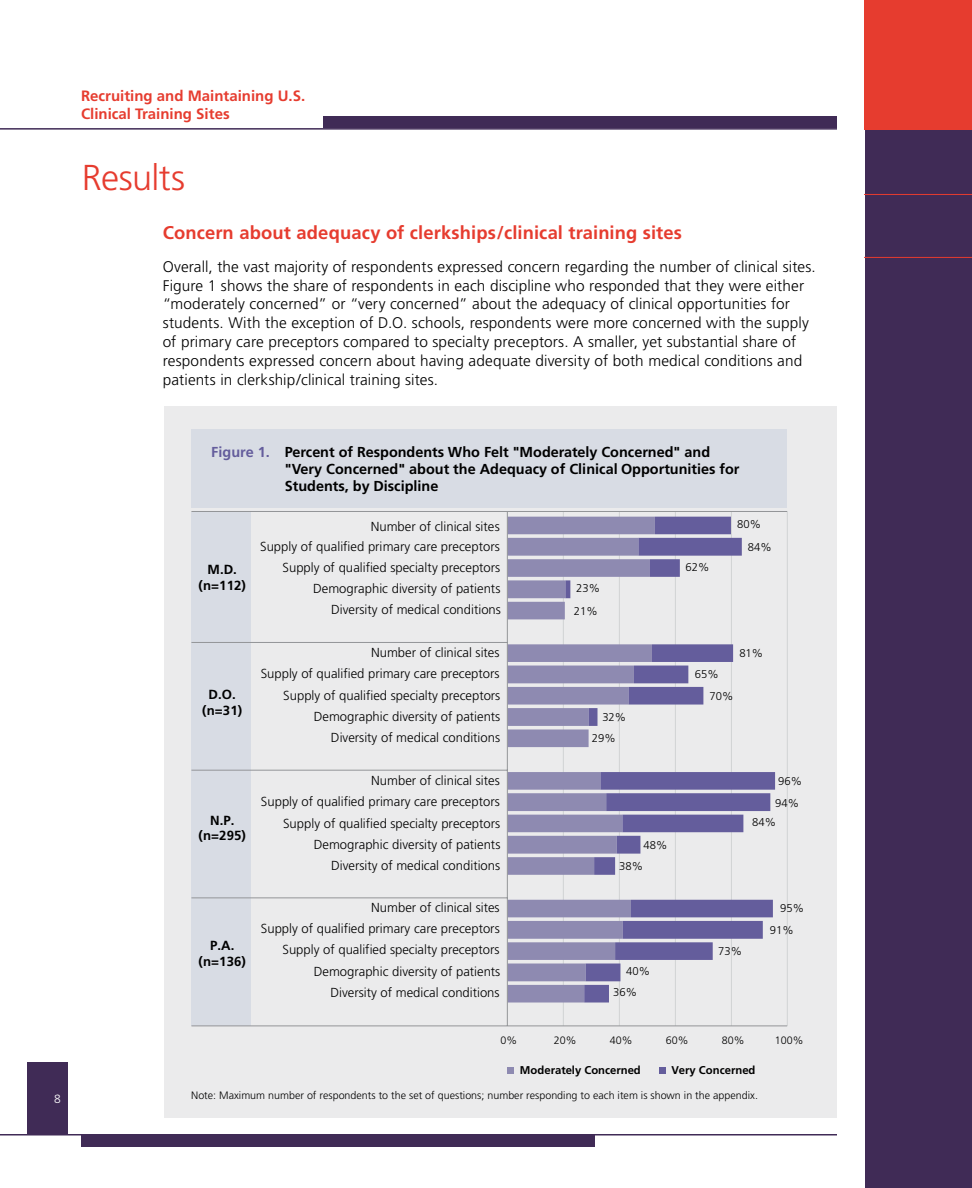
<style>
.page{position:relative;width:972px;height:1188px;background:#fff}
.page>*{position:absolute;margin:0;border:0;box-sizing:border-box;transform-origin:0 0}
.t1{font:300 36px "Frutiger";letter-spacing:-.015em;color:#e63c2f}
.t2{font:700 18.3px "Frutiger";letter-spacing:.005em;color:#e63c2f}
.t3{font:300 15.3px/18.9px "Frutiger";letter-spacing:.005em;color:#000}
.t4{font:700 15px/18px "Frutiger";color:#e63c2f}
.t5{font:700 14.4px/17.4px "Frutiger";color:#000}
.t6{font:700 13.2px/15.9px "Frutiger";letter-spacing:.01em;color:#000;text-align:center}
.t7{font:300 13.05px/21.3px "Frutiger";color:#000;text-align:right}
.t8{font:300 12px "Frutiger";color:#fff}
.t9{font:300 11.25px/21.3px "Frutiger";color:#000}
.t10{font:700 11.25px "Frutiger";color:#000}
.t11{font:300 10.8px "Frutiger";color:#000}
.s1{color:#645d9c}
</style>
<div class="page">
<div style="left:865px;top:0;width:107px;height:1188px;background:#402b56"></div>
<div style="left:864px;top:0;width:108px;height:130px;background:#e63c2f"></div>
<hr style="left:864px;top:194px;width:108px;height:1px;background:#e63c2f">
<hr style="left:864px;top:257px;width:108px;height:1px;background:#e63c2f">
<div style="left:323px;top:116px;width:514px;height:12px;background:#402b56"></div>
<div style="left:81px;top:1136px;width:514px;height:11px;background:#402b56"></div>
<div style="left:27px;top:1063px;width:41px;height:71px;background:#402b56"></div>
<hr style="left:0;top:128px;width:837px;height:2px;background:#402b56">
<hr style="left:0;top:1134px;width:837px;height:2px;background:#402b56">
<div style="left:164px;top:406px;width:673px;height:712px;background:#ebebec"></div>
<div style="left:191px;top:512px;width:60px;height:514px;background:#d8dce4"></div>
<div style="left:191px;top:429px;width:596px;height:79px;background:#d8dce4"></div>
<hr style="left:563px;top:511px;width:1px;height:515px;background:#d1d3d4">
<hr style="left:619px;top:511px;width:1px;height:515px;background:#d1d3d4">
<hr style="left:675px;top:511px;width:1px;height:515px;background:#d1d3d4">
<hr style="left:731px;top:511px;width:1px;height:515px;background:#d1d3d4">
<hr style="left:787px;top:511px;width:1px;height:515px;background:#d1d3d4">
<svg style="left:508px;top:517px;width:57px;height:486px;fill:#8e8ab1"></svg>
<svg style="left:565px;top:517px;width:210px;height:486px"></svg>
<hr style="left:507px;top:511px;width:1px;height:515px;background:#939598">
<hr style="left:191px;top:511px;width:596px;height:1px;background:#939598">
<hr style="left:191px;top:642px;width:317px;height:1px;background:#939598">
<hr style="left:191px;top:770px;width:317px;height:1px;background:#939598">
<hr style="left:191px;top:897px;width:317px;height:1px;background:#939598">
<hr style="left:191px;top:1025px;width:596px;height:1px;background:#939598">
<div style="left:508px;top:1067px;width:6px;height:7px;background:#8e8ab1"></div>
<div style="left:659px;top:1067px;width:6px;height:7px;background:#645d9c"></div>
<p class="t4" style="left:81px;top:86px;width:226px">Recruiting and Maintaining U.S.<br>Clinical Training Sites</p>
<h1 class="t1" style="left:82px;top:157px;width:105px">Results</h1>
<h2 class="t2" style="left:163px;top:222px;width:521px">Concern about adequacy of clerkships/clinical training sites</h2>
<p class="t3" style="left:163px;top:257px;width:652px">Overall, the vast majority of respondents expressed concern regarding the number of clinical sites.<br>Figure 1 shows the share of respondents in each discipline who responded that they were either “moderately concerned” or “very concerned” about the adequacy of clinical opportunities for students. With the exception of D. O. schools, respondents were more concerned with the supply of primary care preceptors compared to specialty preceptors. A smaller, yet substantial share of respondents expressed concern about having adequate diversity of both medical conditions and patients in clerkship/clinical training sites.</p>
<p class="t8" style="left:54px;top:1092px;width:8px">8</p>
<p class="t5" style="left:285px;top:443px;width:456px;text-indent:-73px"><span class="s1">Figure 1.</span> Percent of Respondents Who Felt "Moderately Concerned" and "Very Concerned" about the Adequacy of Clinical Opportunities for<br>Students, by Discipline</p>
<p class="t6" style="left:199px;top:561px;width:49px">M.D. (n=112)</p>
<p class="t6" style="left:202px;top:687px;width:41px">D.O. (n=31)</p>
<p class="t6" style="left:199px;top:812px;width:49px">N.P. (n=295)</p>
<p class="t6" style="left:199px;top:938px;width:49px">P.A. (n=136)</p>
<p class="t7" style="left:260px;top:516px;width:241px;line-height:20px">Number of clinical sites<br>Supply of qualified primary care preceptors</p>
<p class="t7" style="left:283px;top:557px;width:220px">Supply of qualified specialty preceptors<br>Demographic diversity of patients<br>Diversity of medical conditions</p>
<p class="t7" style="left:261px;top:642px;width:241px">Number of clinical sites<br>Supply of qualified primary care preceptors Supply of qualified specialty preceptors Demographic diversity of patients<br>Diversity of medical conditions</p>
<p class="t7" style="left:261px;top:770px;width:241px">Number of clinical sites<br>Supply of qualified primary care preceptors Supply of qualified specialty preceptors Demographic diversity of patients<br>Diversity of medical conditions</p>
<p class="t7" style="left:261px;top:897px;width:241px">Number of clinical sites<br>Supply of qualified primary care preceptors Supply of qualified specialty preceptors Demographic diversity of patients<br>Diversity of medical conditions</p>
<p class="t11" style="left:501px;top:1034px;width:18px">0%</p>
<p class="t9" style="left:574px;top:577px;width:28px;line-height:22.5px">23%<br>21%</p>
<p class="t9" style="left:592px;top:707px;width:36px;text-indent:10px">32%<br>29%</p>
<p class="t9" style="left:643px;top:834px;width:25px">48%</p>
<p class="t9" style="left:619px;top:856px;width:25px">38%</p>
<p class="t9" style="left:613px;top:961px;width:38px;text-indent:13px">40%<br>36%</p>
<p class="t9" style="left:685px;top:556px;width:25px">62%</p>
<p class="t9" style="left:748px;top:513px;width:25px;line-height:22.5px;text-indent:-11px">80%<br>84%</p>
<p class="t9" style="left:739px;top:643px;width:25px">81%</p>
<p class="t9" style="left:709px;top:664px;width:25px;text-indent:-15px">65%<br>70%</p>
<p class="t9" style="left:775px;top:770px;width:28px;line-height:21.8px">96%<br>94%</p>
<p class="t9" style="left:752px;top:812px;width:25px">84%</p>
<p class="t9" style="left:718px;top:941px;width:25px">73%</p>
<p class="t9" style="left:770px;top:898px;width:36px;text-indent:10px">95%<br>91%</p>
<p class="t11" style="left:554px;top:1034px;width:24px">20%</p>
<p class="t11" style="left:610px;top:1034px;width:24px">40%</p>
<p class="t11" style="left:666px;top:1034px;width:24px">60%</p>
<p class="t11" style="left:722px;top:1034px;width:24px">80%</p>
<p class="t11" style="left:775px;top:1034px;width:30px">100%</p>
<p class="t10" style="left:520px;top:1063px;width:122px">Moderately Concerned</p>
<p class="t10" style="left:671px;top:1063px;width:85px">Very Concerned</p>
<p class="t11" style="left:191px;top:1089px;width:568px">Note: Maximum number of respondents to the set of questions; number responding to each item is shown in the appendix.</p>
</div>
